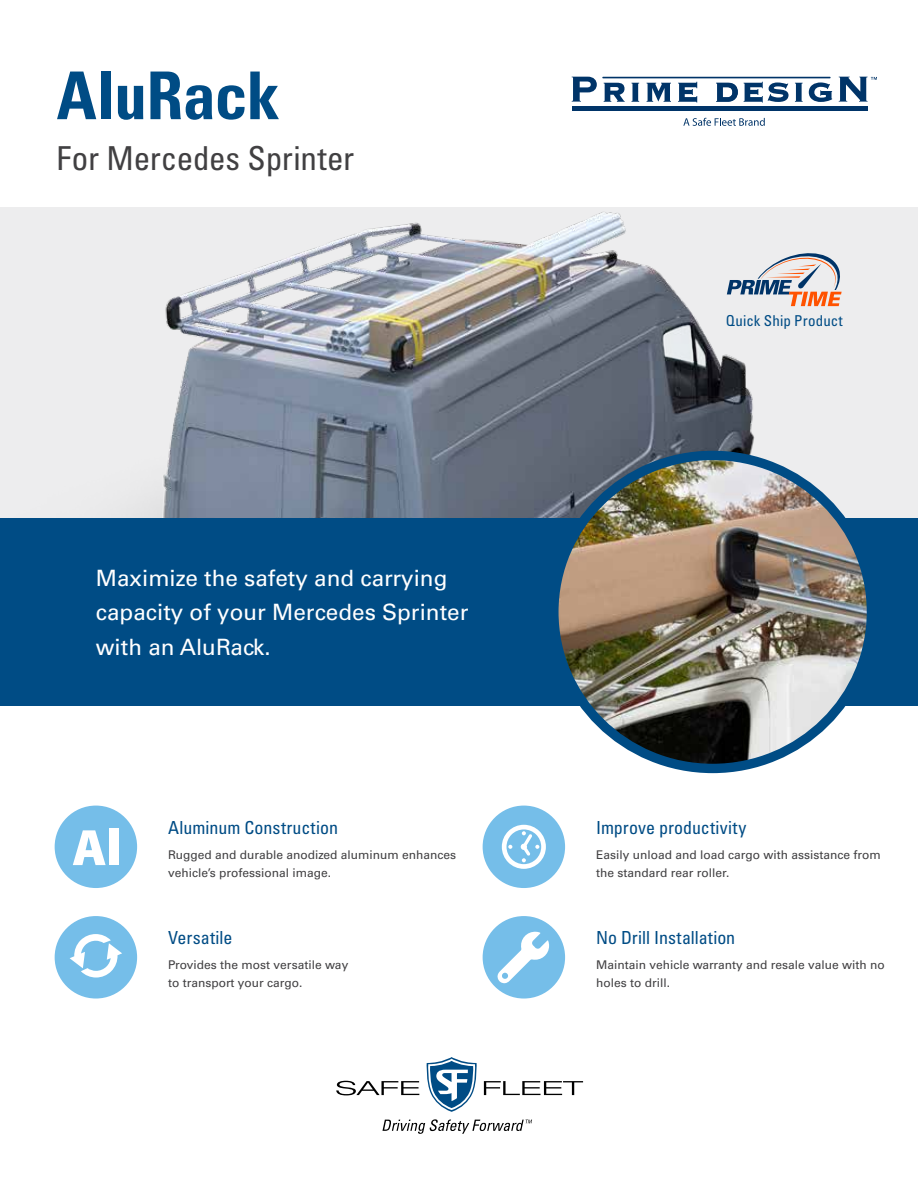
<style>
.page{position:relative;width:918px;height:1188px;background:#fff}
.page>*{position:absolute;margin:0;border:0;box-sizing:border-box;transform-origin:0 0}
.t1{font:700 condensed 66px "Univers LT Pro";letter-spacing:-.01em;color:#004c85}
.t2{font:condensed 33px "Univers LT Pro";letter-spacing:-.005em;color:#414042}
.t3{font:22.5px/34.5px "Univers LT Std";color:#fff}
.t4{font:condensed 18px "Univers LT Pro";color:#004c85}
.t5{font:condensed 15px "Univers LT Pro";letter-spacing:.01em;color:#004c85}
.t6{font:12px/18px "Univers LT Std";color:#414042}
</style>
<div class="page">
<hr style="left:572px;top:106px;width:296px;height:4px;background:#003468">
<svg style="left:572px;top:77px;width:25px;height:25px"></svg>
<svg style="left:604px;top:83px;width:21px;height:19px"></svg>
<svg style="left:632px;top:83px;width:7px;height:19px"></svg>
<svg style="left:647px;top:83px;width:24px;height:19px"></svg>
<svg style="left:678px;top:82px;width:19px;height:21px"></svg>
<svg style="left:716px;top:83px;width:22px;height:19px"></svg>
<svg style="left:744px;top:82px;width:45px;height:21px"></svg>
<svg style="left:795px;top:83px;width:8px;height:19px"></svg>
<svg style="left:809px;top:83px;width:23px;height:19px"></svg>
<hr style="left:602px;top:77px;width:229px;height:1px;background:#003468">
<svg style="left:839px;top:77px;width:38px;height:25px"></svg>
<svg style="left:683px;top:118px;width:82px;height:8px"></svg>
<div style="left:55px;top:806px;width:82px;height:82px;background:#75bee9;border-radius:50%"></div>
<div style="left:55px;top:916px;width:82px;height:83px;background:#75bee9;border-radius:50%"></div>
<div style="left:483px;top:806px;width:82px;height:82px;background:#75bee9;border-radius:50%"></div>
<div style="left:483px;top:916px;width:82px;height:83px;background:#75bee9;border-radius:50%"></div>
<img style="left:0;top:207px;width:918px;height:311px">
<svg style="left:382px;top:1119px;width:150px;height:15px"></svg>
<svg style="left:336px;top:1081px;width:83px;height:14px"></svg>
<svg style="left:484px;top:1081px;width:99px;height:14px"></svg>
<svg style="left:426px;top:1057px;width:51px;height:55px"></svg>
<div style="left:0;top:518px;width:918px;height:188px;background:#004c85"></div>
<img style="left:554px;top:459px;width:317px;height:308px">
<div style="left:549px;top:451px;width:327px;height:322px;border:9px solid #004c85;border-radius:50%"></div>
<svg style="left:727px;top:250px;width:115px;height:56px;background:#cac2c3"></svg>
<svg style="left:73px;top:830px;width:33px;height:35px"></svg>
<div style="left:110px;top:829px;width:9px;height:36px;background:#fff"></div>
<svg style="left:70px;top:934px;width:52px;height:44px"></svg>
<svg style="left:502px;top:825px;width:44px;height:44px"></svg>
<svg style="left:497px;top:931px;width:52px;height:52px"></svg>
<h1 class="t1" style="left:56px;top:55px;width:225px">AluRack</h1>
<h2 class="t2" style="left:56px;top:137px;width:299px">For Mercedes Sprinter</h2>
<h3 class="t3" style="left:96px;top:560px;width:374px">Maximize the safety and carrying capacity of your Mercedes Sprinter with an AluRack.</h3>
<h3 class="t4" style="left:168px;top:816px;width:171px">Aluminum Construction</h3>
<p class="t6" style="left:168px;top:846px;width:290px">Rugged and durable anodized aluminum enhances vehicle’s professional image.</p>
<h3 class="t4" style="left:168px;top:927px;width:66px">Versatile</h3>
<p class="t6" style="left:168px;top:956px;width:182px">Provides the most versatile way to transport your cargo.</p>
<p class="t5" style="left:726px;top:311px;width:118px">Quick Ship Product</p>
<h3 class="t4" style="left:596px;top:816px;width:152px">Improve productivity</h3>
<p class="t6" style="left:596px;top:846px;width:286px">Easily unload and load cargo with assistance from the standard rear roller.</p>
<h3 class="t4" style="left:596px;top:927px;width:141px">No Drill Installation</h3>
<p class="t6" style="left:596px;top:956px;width:290px">Maintain vehicle warranty and resale value with no holes to drill.</p>
</div>
